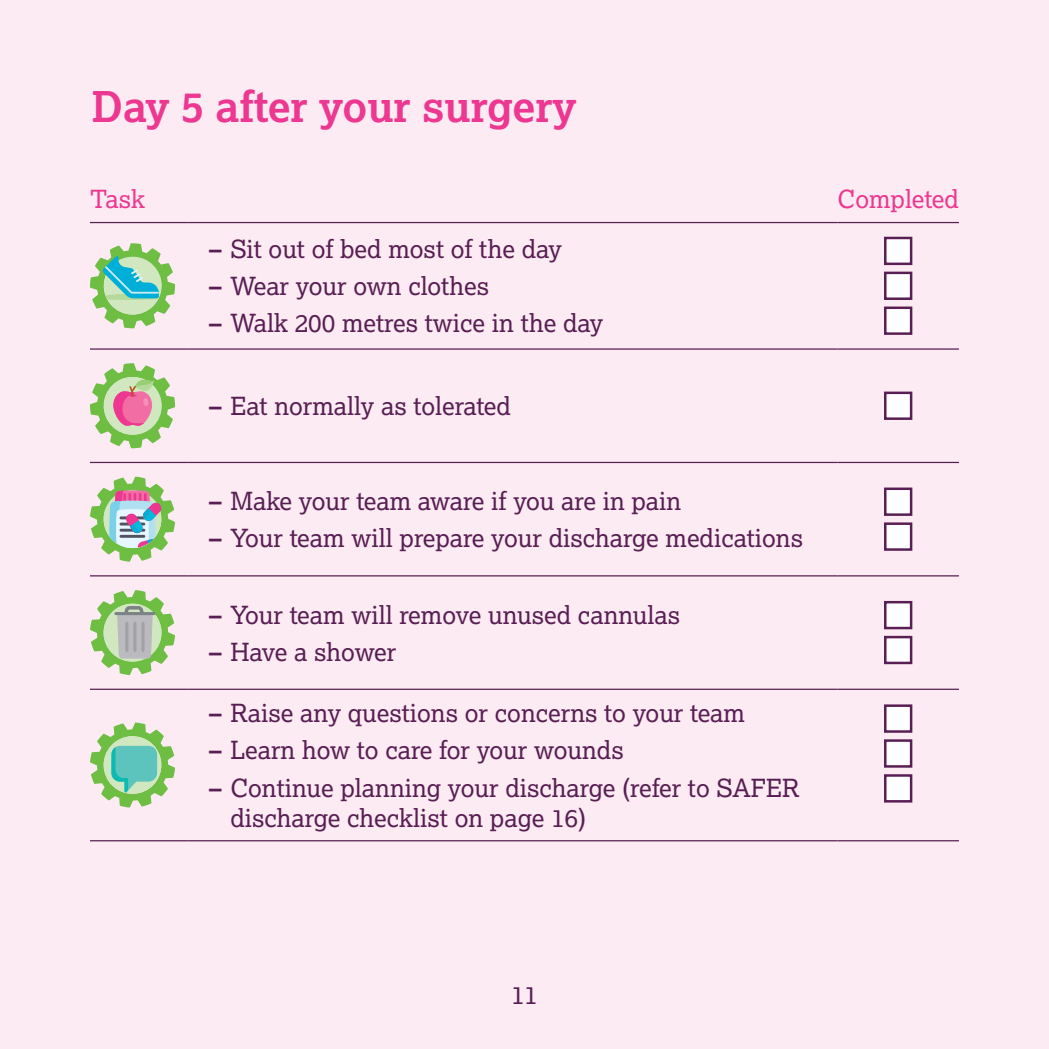
<style>
.page{position:relative;width:1049px;height:1049px;background:#fcebf2}
.page>*{position:absolute;margin:0;border:0;box-sizing:border-box;transform-origin:0 0}
.t1{font:700 42.5px "Lexia";color:#ed3790}
.t2{font:25px/30px "Lexia";color:#591e54}
.Table_body{font:25px "Lexia";color:#ed3790}
.s1{font-weight:700}
</style>
<div class="page">
<hr style="left:90px;top:222px;width:98px;height:1px;background:#591e54">
<hr style="left:188px;top:222px;width:649px;height:1px;background:#591e54">
<hr style="left:837px;top:222px;width:122px;height:1px;background:#591e54">
<hr style="left:90px;top:348px;width:98px;height:2px;background:#591e54">
<hr style="left:188px;top:348px;width:649px;height:2px;background:#591e54">
<hr style="left:837px;top:348px;width:122px;height:2px;background:#591e54">
<hr style="left:90px;top:462px;width:98px;height:1px;background:#591e54">
<hr style="left:188px;top:462px;width:649px;height:1px;background:#591e54">
<hr style="left:837px;top:462px;width:122px;height:1px;background:#591e54">
<hr style="left:90px;top:575px;width:98px;height:1px;background:#591e54">
<hr style="left:188px;top:575px;width:649px;height:1px;background:#591e54">
<hr style="left:837px;top:575px;width:122px;height:1px;background:#591e54">
<hr style="left:90px;top:689px;width:98px;height:1px;background:#591e54">
<hr style="left:188px;top:689px;width:649px;height:1px;background:#591e54">
<hr style="left:837px;top:689px;width:122px;height:1px;background:#591e54">
<hr style="left:90px;top:840px;width:98px;height:1px;background:#591e54">
<hr style="left:188px;top:840px;width:649px;height:1px;background:#591e54">
<hr style="left:837px;top:840px;width:122px;height:1px;background:#591e54">
<svg style="left:90px;top:243px;width:85px;height:85px"></svg>
<div style="left:884px;top:237px;width:28px;height:28px;background:#fff;border:2px solid #591e54"></div>
<div style="left:884px;top:272px;width:28px;height:28px;background:#fff;border:2px solid #591e54"></div>
<div style="left:884px;top:306px;width:28px;height:29px;background:#fff;border:2px solid #591e54"></div>
<svg style="left:90px;top:363px;width:85px;height:85px"></svg>
<div style="left:884px;top:392px;width:28px;height:28px;background:#fff;border:2px solid #591e54"></div>
<svg style="left:90px;top:477px;width:85px;height:85px"></svg>
<div style="left:884px;top:487px;width:28px;height:29px;background:#fff;border:2px solid #591e54"></div>
<div style="left:884px;top:522px;width:28px;height:29px;background:#fff;border:2px solid #591e54"></div>
<svg style="left:90px;top:590px;width:85px;height:85px"></svg>
<div style="left:884px;top:601px;width:28px;height:28px;background:#fff;border:2px solid #591e54"></div>
<div style="left:884px;top:636px;width:28px;height:28px;background:#fff;border:2px solid #591e54"></div>
<svg style="left:90px;top:722px;width:85px;height:85px"></svg>
<div style="left:884px;top:704px;width:28px;height:29px;background:#fff;border:2px solid #591e54"></div>
<div style="left:884px;top:739px;width:28px;height:29px;background:#fff;border:2px solid #591e54"></div>
<div style="left:884px;top:774px;width:28px;height:28px;background:#fff;border:2px solid #591e54"></div>
<p class="t1" style="left:92px;top:80px;width:486px">Day 5 after your surgery</p>
<p class="Table_body" style="left:90px;top:184px;width:57px">Task</p>
<p class="Table_body" style="left:837px;top:184px;width:123px">Completed</p>
<p class="t2" style="left:209px;top:233px;width:354px"><span class="s1">–</span> Sit out of bed most of the day</p>
<p class="t2" style="left:209px;top:271px;width:282px"><span class="s1">–</span> Wear your own clothes</p>
<p class="t2" style="left:209px;top:308px;width:396px"><span class="s1">–</span> Walk 200 metres twice in the day</p>
<p class="t2" style="left:209px;top:390px;width:303px"><span class="s1">–</span> Eat normally as tolerated</p>
<p class="t2" style="left:209px;top:485px;width:474px"><span class="s1">–</span> Make your team aware if you are in pain</p>
<p class="t2" style="left:209px;top:522px;width:595px"><span class="s1">–</span> Your team will prepare your discharge medications</p>
<p class="t2" style="left:209px;top:599px;width:473px"><span class="s1">–</span> Your team will remove unused cannulas</p>
<p class="t2" style="left:209px;top:636px;width:189px"><span class="s1">–</span> Have a shower</p>
<p class="t2" style="left:209px;top:698px;width:537px"><span class="s1">–</span> Raise any questions or concerns to your team</p>
<p class="t2" style="left:209px;top:735px;width:416px"><span class="s1">–</span> Learn how to care for your wounds</p>
<p class="t2" style="left:230px;top:772px;width:571px;text-indent:-21px"><span class="s1">–</span> Continue planning your discharge (refer to SAFER discharge checklist on page 16)</p>
<p class="t2" style="left:511px;top:979px;width:28px">11</p>
</div>
